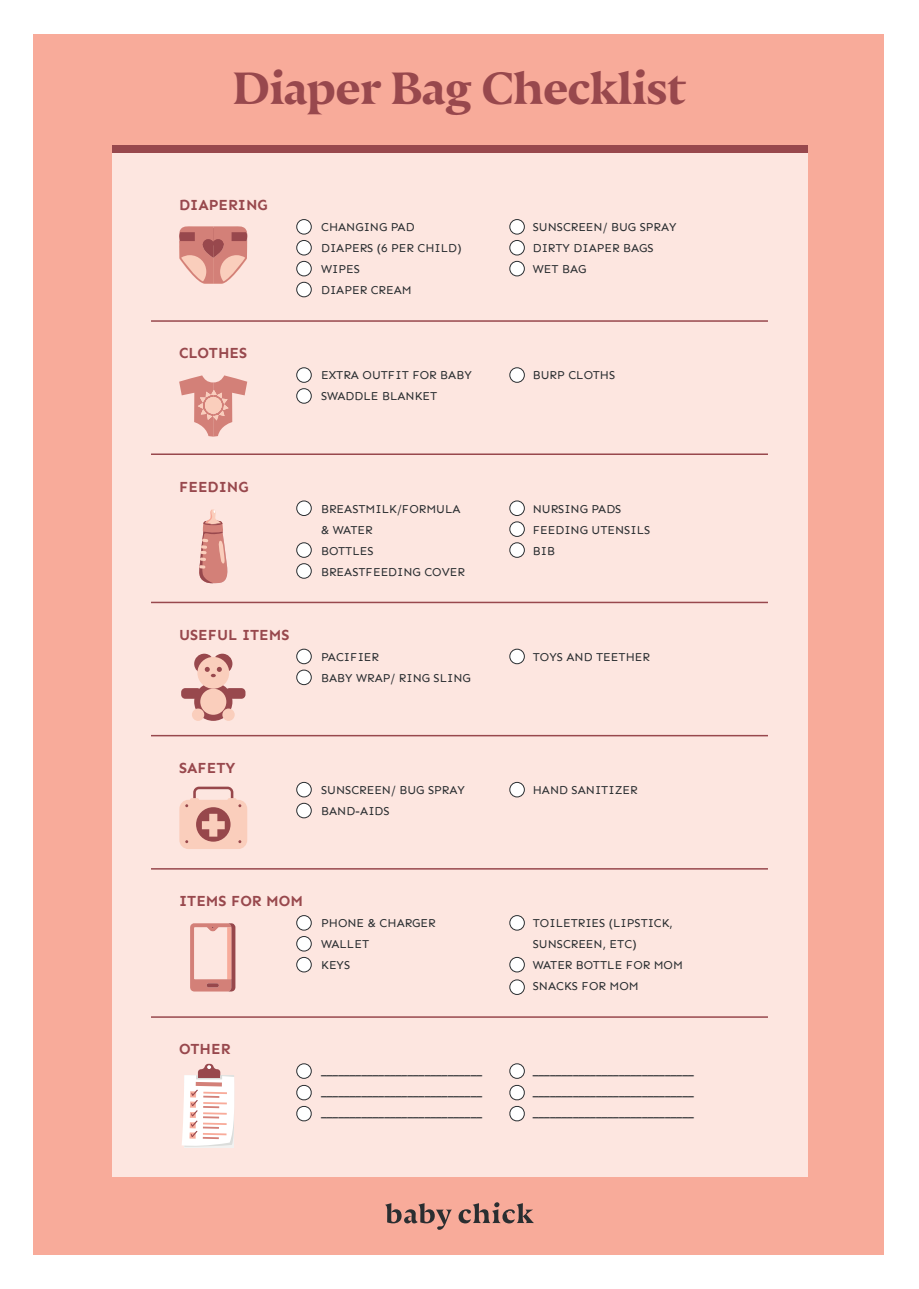
<style>
.page{position:relative;width:919px;height:1289px;background:#fff}
.page>*{position:absolute;margin:0;border:0;box-sizing:border-box;transform-origin:0 0}
.t1{font:700 45px "Nocturno Display Pro";color:#98484d}
.t2{font:700 15px "Sen";color:#98484d}
.t3{font:12px/21px "Sen";color:#2a2e31}
</style>
<div class="page">
<div style="left:33px;top:34px;width:850px;height:1220px;background:#f8ab9a"></div>
<div style="left:111px;top:145px;width:696px;height:1031px;background:#fde6e0"></div>
<svg style="left:385px;top:1203px;width:67px;height:26px"></svg>
<svg style="left:458px;top:1202px;width:76px;height:21px"></svg>
<svg style="left:179px;top:226px;width:68px;height:58px;background:#d8968e"></svg>
<div style="left:111px;top:145px;width:696px;height:8px;background:#98484d"></div>
<hr style="left:151px;top:320px;width:617px;height:2px;background:#98484d">
<div style="left:297px;top:219px;width:14px;height:15px;background:#fff;border-radius:50%"></div>
<div style="left:296px;top:219px;width:15px;height:15px;border:1px solid #2a2e31;border-radius:50%"></div>
<div style="left:297px;top:240px;width:14px;height:15px;background:#fff;border-radius:50%"></div>
<div style="left:296px;top:240px;width:15px;height:15px;border:1px solid #2a2e31;border-radius:50%"></div>
<div style="left:297px;top:261px;width:14px;height:15px;background:#fff;border-radius:50%"></div>
<div style="left:296px;top:261px;width:15px;height:15px;border:1px solid #2a2e31;border-radius:50%"></div>
<div style="left:509px;top:219px;width:15px;height:15px;background:#fff;border-radius:50%"></div>
<div style="left:509px;top:219px;width:15px;height:15px;border:1px solid #2a2e31;border-radius:50%"></div>
<div style="left:509px;top:240px;width:15px;height:15px;background:#fff;border-radius:50%"></div>
<div style="left:509px;top:240px;width:15px;height:15px;border:1px solid #2a2e31;border-radius:50%"></div>
<div style="left:509px;top:261px;width:15px;height:15px;background:#fff;border-radius:50%"></div>
<div style="left:509px;top:261px;width:15px;height:15px;border:1px solid #2a2e31;border-radius:50%"></div>
<div style="left:297px;top:282px;width:14px;height:15px;background:#fff;border-radius:50%"></div>
<div style="left:296px;top:282px;width:15px;height:15px;border:1px solid #2a2e31;border-radius:50%"></div>
<hr style="left:151px;top:453px;width:617px;height:2px;background:#98484d">
<div style="left:297px;top:368px;width:14px;height:14px;background:#fff;border-radius:50%"></div>
<div style="left:296px;top:367px;width:15px;height:16px;border:1px solid #2a2e31;border-radius:50%"></div>
<div style="left:297px;top:388px;width:14px;height:15px;background:#fff;border-radius:50%"></div>
<div style="left:296px;top:388px;width:15px;height:15px;border:1px solid #2a2e31;border-radius:50%"></div>
<div style="left:509px;top:368px;width:15px;height:14px;background:#fff;border-radius:50%"></div>
<div style="left:509px;top:367px;width:15px;height:16px;border:1px solid #2a2e31;border-radius:50%"></div>
<hr style="left:151px;top:601px;width:617px;height:2px;background:#98484d">
<div style="left:297px;top:501px;width:14px;height:14px;background:#fff;border-radius:50%"></div>
<div style="left:296px;top:500px;width:15px;height:16px;border:1px solid #2a2e31;border-radius:50%"></div>
<div style="left:297px;top:543px;width:14px;height:14px;background:#fff;border-radius:50%"></div>
<div style="left:296px;top:542px;width:15px;height:15px;border:1px solid #2a2e31;border-radius:50%"></div>
<div style="left:509px;top:501px;width:15px;height:14px;background:#fff;border-radius:50%"></div>
<div style="left:509px;top:500px;width:15px;height:16px;border:1px solid #2a2e31;border-radius:50%"></div>
<div style="left:509px;top:522px;width:15px;height:14px;background:#fff;border-radius:50%"></div>
<div style="left:509px;top:521px;width:15px;height:16px;border:1px solid #2a2e31;border-radius:50%"></div>
<div style="left:509px;top:543px;width:15px;height:14px;background:#fff;border-radius:50%"></div>
<div style="left:509px;top:542px;width:15px;height:15px;border:1px solid #2a2e31;border-radius:50%"></div>
<div style="left:297px;top:563px;width:14px;height:15px;background:#fff;border-radius:50%"></div>
<div style="left:296px;top:563px;width:15px;height:15px;border:1px solid #2a2e31;border-radius:50%"></div>
<hr style="left:151px;top:735px;width:617px;height:1px;background:#98484d">
<div style="left:297px;top:649px;width:14px;height:14px;background:#fff;border-radius:50%"></div>
<div style="left:296px;top:648px;width:15px;height:16px;border:1px solid #2a2e31;border-radius:50%"></div>
<div style="left:297px;top:670px;width:14px;height:14px;background:#fff;border-radius:50%"></div>
<div style="left:296px;top:669px;width:15px;height:16px;border:1px solid #2a2e31;border-radius:50%"></div>
<div style="left:509px;top:649px;width:15px;height:14px;background:#fff;border-radius:50%"></div>
<div style="left:509px;top:648px;width:15px;height:16px;border:1px solid #2a2e31;border-radius:50%"></div>
<hr style="left:151px;top:868px;width:617px;height:1px;background:#98484d">
<div style="left:297px;top:782px;width:14px;height:15px;background:#fff;border-radius:50%"></div>
<div style="left:296px;top:782px;width:15px;height:15px;border:1px solid #2a2e31;border-radius:50%"></div>
<div style="left:297px;top:803px;width:14px;height:14px;background:#fff;border-radius:50%"></div>
<div style="left:296px;top:803px;width:15px;height:15px;border:1px solid #2a2e31;border-radius:50%"></div>
<div style="left:509px;top:782px;width:15px;height:15px;background:#fff;border-radius:50%"></div>
<div style="left:509px;top:782px;width:15px;height:15px;border:1px solid #2a2e31;border-radius:50%"></div>
<hr style="left:151px;top:1016px;width:617px;height:1px;background:#98484d">
<div style="left:297px;top:915px;width:14px;height:15px;background:#fff;border-radius:50%"></div>
<div style="left:296px;top:915px;width:15px;height:15px;border:1px solid #2a2e31;border-radius:50%"></div>
<div style="left:297px;top:936px;width:14px;height:15px;background:#fff;border-radius:50%"></div>
<div style="left:296px;top:936px;width:15px;height:15px;border:1px solid #2a2e31;border-radius:50%"></div>
<div style="left:297px;top:957px;width:14px;height:14px;background:#fff;border-radius:50%"></div>
<div style="left:296px;top:957px;width:15px;height:15px;border:1px solid #2a2e31;border-radius:50%"></div>
<div style="left:509px;top:915px;width:15px;height:15px;background:#fff;border-radius:50%"></div>
<div style="left:509px;top:915px;width:15px;height:15px;border:1px solid #2a2e31;border-radius:50%"></div>
<div style="left:509px;top:957px;width:15px;height:14px;background:#fff;border-radius:50%"></div>
<div style="left:509px;top:957px;width:15px;height:15px;border:1px solid #2a2e31;border-radius:50%"></div>
<div style="left:509px;top:979px;width:15px;height:15px;background:#fff;border-radius:50%"></div>
<div style="left:509px;top:979px;width:15px;height:15px;border:1px solid #2a2e31;border-radius:50%"></div>
<svg style="left:179px;top:375px;width:68px;height:61px"></svg>
<svg style="left:199px;top:509px;width:29px;height:75px"></svg>
<div style="left:225px;top:688px;width:20px;height:10px;background:#98484d;border-radius:4px"></div>
<div style="left:181px;top:688px;width:20px;height:10px;background:#98484d;border-radius:4px"></div>
<svg style="left:194px;top:682px;width:38px;height:39px"></svg>
<svg style="left:194px;top:653px;width:20px;height:20px"></svg>
<svg style="left:212px;top:653px;width:20px;height:20px"></svg>
<div style="left:197px;top:657px;width:32px;height:31px;background:#facebc;border-radius:50%"></div>
<svg style="left:205px;top:667px;width:17px;height:10px"></svg>
<div style="left:200px;top:688px;width:26px;height:26px;background:#facebc;border-radius:50%"></div>
<div style="left:222px;top:708px;width:13px;height:13px;background:#facebc;border-radius:50%"></div>
<div style="left:192px;top:708px;width:12px;height:13px;background:#facebc;border-radius:50%"></div>
<div style="left:179px;top:799px;width:68px;height:50px;background:#facebc;border-radius:9px"></div>
<div style="left:196px;top:807px;width:34px;height:34px;background:#97474b;border-radius:50%"></div>
<svg style="left:202px;top:813px;width:23px;height:23px"></svg>
<svg style="left:185px;top:786px;width:56px;height:21px"></svg>
<svg style="left:190px;top:923px;width:45px;height:68px"></svg>
<svg style="left:182px;top:1063px;width:52px;height:83px"></svg>
<div style="left:297px;top:1063px;width:14px;height:15px;background:#fff;border-radius:50%"></div>
<div style="left:296px;top:1063px;width:15px;height:15px;border:1px solid #2a2e31;border-radius:50%"></div>
<svg style="left:296px;top:1084px;width:16px;height:37px"></svg>
<div style="left:509px;top:1063px;width:15px;height:15px;background:#fff;border-radius:50%"></div>
<div style="left:509px;top:1063px;width:15px;height:15px;border:1px solid #2a2e31;border-radius:50%"></div>
<svg style="left:509px;top:1084px;width:16px;height:37px"></svg>
<h1 class="t1" style="left:233px;top:59px;width:454px">Diaper Bag Checklist</h1>
<p class="t2" style="left:179px;top:196px;width:90px">DIAPERING</p>
<p class="t2" style="left:179px;top:344px;width:70px">CLOTHES</p>
<p class="t3" style="left:321px;top:216px;width:142px">CHANGING PAD<br>DIAPERS (6 PER CHILD)<br>WIPES<br>DIAPER CREAM</p>
<p class="t3" style="left:532px;top:216px;width:145px">SUNSCREEN/ BUG SPRAY<br>DIRTY DIAPER BAGS<br>WET BAG</p>
<p class="t3" style="left:321px;top:365px;width:152px">EXTRA OUTFIT FOR BABY<br>SWADDLE BLANKET</p>
<p class="t3" style="left:532px;top:365px;width:84px">BURP CLOTHS</p>
<p class="t2" style="left:179px;top:477px;width:71px">FEEDING</p>
<p class="t2" style="left:179px;top:625px;width:112px">USEFUL ITEMS</p>
<p class="t2" style="left:179px;top:759px;width:58px">SAFETY</p>
<p class="t3" style="left:321px;top:498px;width:145px">BREASTMILK/FORMULA &amp; WATER<br>BOTTLES<br>BREASTFEEDING COVER</p>
<p class="t3" style="left:532px;top:498px;width:119px">NURSING PADS<br>FEEDING UTENSILS<br>BIB</p>
<p class="t3" style="left:321px;top:646px;width:151px">PACIFIER<br>BABY WRAP/ RING SLING</p>
<p class="t3" style="left:532px;top:646px;width:119px">TOYS AND TEETHER</p>
<p class="t3" style="left:321px;top:779px;width:145px">SUNSCREEN/ BUG SPRAY<br>BAND-AIDS</p>
<p class="t3" style="left:532px;top:779px;width:106px">HAND SANITIZER</p>
<p class="t2" style="left:179px;top:892px;width:125px">ITEMS FOR MOM</p>
<p class="t3" style="left:321px;top:912px;width:116px">PHONE &amp; CHARGER<br>WALLET<br>KEYS</p>
<p class="t3" style="left:532px;top:912px;width:152px">TOILETRIES (LIPSTICK,<br>SUNSCREEN, ETC)<br>WATER BOTTLE FOR MOM<br>SNACKS FOR MOM</p>
<p class="t2" style="left:179px;top:1040px;width:53px">OTHER</p>
<p class="t3" style="left:321px;top:1060px;width:162px;text-align:justify">____________________________ ____________________________ ____________________________</p>
<p class="t3" style="left:532px;top:1060px;width:162px;text-align:justify">____________________________ ____________________________ ____________________________</p>
</div>
